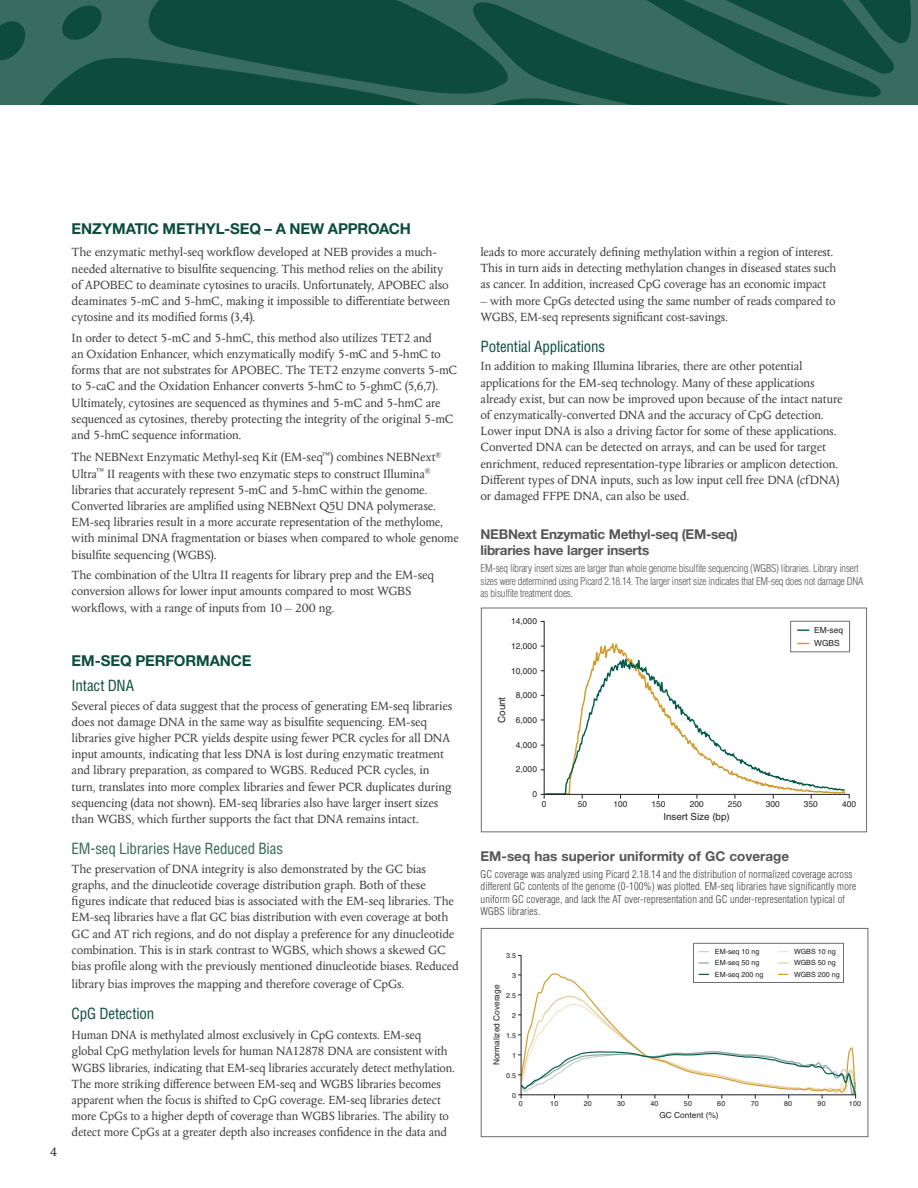
<style>
.page{position:relative;width:918px;height:1188px;background:#fff}
.page>*{position:absolute;margin:0;border:0;box-sizing:border-box;transform-origin:0 0}
.t1{font:700 15px "Helvetica Neue LT";letter-spacing:-.01em;color:#0d4c3c}
.t2{font:condensed 15px "Helvetica LT Std";letter-spacing:-.01em;color:#0d4c3c}
.t3{font:condensed 15px "Helvetica LT Std";letter-spacing:-.01em;color:#346757}
.t4{font:13.5px/16.2px "Columbus MT Std";letter-spacing:-.015em;color:#3f3f3f}
.t5{font:700 13.5px/16.2px "Helvetica Neue LT";letter-spacing:-.02em;color:#565657}
.t6{font:700 13.5px "Helvetica Neue LT";color:#565657}
.t7{font:13.5px "Columbus MT Std";color:#282828}
.t8{font:300 condensed 10.5px/12.6px "Helvetica LT Std";letter-spacing:.01em;color:#3f3f3f}
.t9{font:300 condensed 10.5px/12.6px "Helvetica LT Std";letter-spacing:-.02em;color:#565657}
.t10{font:9.75px "Helvetica LT Std";color:#231f20}
.t11{font:8.4px/13px "Helvetica LT Std";color:#231f20}
.t12{font:8.4px "Helvetica";color:#231f20}
.t13{font:8.25px "Helvetica LT Std";color:#231f20}
.t14{font:7.2px "Helvetica LT Std";color:#231f20}
.t15{font:7.2px "Helvetica";letter-spacing:.025em;color:#231f20}
</style>
<div class="page">
<svg style="left:0;top:0;width:918px;height:105px;background:#1e584a"></svg>
<svg style="left:543px;top:621px;width:307px;height:174px"></svg>
<div style="left:481px;top:608px;width:386px;height:224px;border:1px solid #6a6c70"></div>
<div style="left:693px;top:943px;width:151px;height:40px;border:1px solid #6d6e71"></div>
<svg style="left:518px;top:974px;width:339px;height:125px"></svg>
<svg style="left:520px;top:955px;width:336px;height:140px"></svg>
<div style="left:481px;top:928px;width:387px;height:209px;border:1px solid #6a6c70"></div>
<p class="t1" style="left:72px;top:219px;width:341px">ENZYMATIC METHYL-SEQ – A NEW APPROACH</p>
<p class="t4" style="left:72px;top:244px;width:380px">The enzymatic methyl-seq workflow developed at NEB provides a much&shy;needed alternative to bisulfite sequencing. This method relies on the ability of APOBEC to deaminate cytosines to uracils. Unfortunately, APOBEC also deaminates 5-mC and 5-hmC, making it impossible to differentiate between cytosine and its modified forms (3,4).</p>
<p class="t4" style="left:72px;top:330px;width:387px">In order to detect 5-mC and 5-hmC, this method also utilizes TET2 and<br>an Oxidation Enhancer, which enzymatically modify 5-mC and 5-hmC to forms that are not substrates for APOBEC. The TET2 enzyme converts 5-mC to 5-caC and the Oxidation Enhancer converts 5-hmC to 5-ghmC (5,6,7).<br>Ultimately, cytosines are sequenced as thymines and 5-mC and 5-hmC are sequenced as cytosines, thereby protecting the integrity of the original 5-mC and 5-hmC sequence information.</p>
<p class="t4" style="left:72px;top:450px;width:389px">The NEBNext Enzymatic Methyl-seq Kit (EM-seq<sup>™</sup>) combines NEBNext<sup>® </sup>Ultra<sup>™</sup> II reagents with these two enzymatic steps to construct Illumina<sup>® </sup>libraries that accurately represent 5-mC and 5-hmC within the genome.<br>Converted libraries are amplified using NEBNext Q5U DNA polymerase.<br>EM-seq libraries result in a more accurate representation of the methylome, with minimal DNA fragmentation or biases when compared to whole genome bisulfite sequencing (WGBS).</p>
<p class="t4" style="left:72px;top:567px;width:364px">The combination of the Ultra II reagents for library prep and the EM-seq conversion allows for lower input amounts compared to most WGBS workflows, with a range of inputs from 10 – 200 ng.</p>
<p class="t7" style="left:50px;top:1145px;width:9px">4</p>
<p class="t1" style="left:72px;top:651px;width:181px">EM-SEQ PERFORMANCE</p>
<p class="t2" style="left:72px;top:676px;width:64px">Intact DNA</p>
<p class="t4" style="left:72px;top:698px;width:382px">Several pieces of data suggest that the process of generating EM-seq libraries does not damage DNA in the same way as bisulfite sequencing. EM-seq libraries give higher PCR yields despite using fewer PCR cycles for all DNA input amounts, indicating that less DNA is lost during enzymatic treatment and library preparation, as compared to WGBS. Reduced PCR cycles, in turn, translates into more complex libraries and fewer PCR duplicates during sequencing (data not shown). EM-seq libraries also have larger insert sizes than WGBS, which further supports the fact that DNA remains intact.</p>
<p class="t3" style="left:72px;top:839px;width:213px">EM-seq Libraries Have Reduced Bias</p>
<p class="t4" style="left:72px;top:861px;width:389px">The preservation of DNA integrity is also demonstrated by the GC bias graphs, and the dinucleotide coverage distribution graph. Both of these figures indicate that reduced bias is associated with the EM-seq libraries. The EM-seq libraries have a flat GC bias distribution with even coverage at both GC and AT rich regions, and do not display a preference for any dinucleotide combination. This is in stark contrast to WGBS, which shows a skewed GC bias profile along with the previously mentioned dinucleotide biases. Reduced</p>
<p class="t4" style="left:72px;top:976px;width:334px">library bias improves the mapping and therefore coverage of CpGs.</p>
<p class="t2" style="left:72px;top:1004px;width:84px">CpG Detection</p>
<p class="t4" style="left:72px;top:1027px;width:385px">Human DNA is methylated almost exclusively in CpG contexts. EM-seq global CpG methylation levels for human NA12878 DNA are consistent with WGBS libraries, indicating that EM-seq libraries accurately detect methylation.<br>The more striking difference between EM-seq and WGBS libraries becomes apparent when the focus is shifted to CpG coverage. EM-seq libraries detect more CpGs to a higher depth of coverage than WGBS libraries. The ability to detect more CpGs at a greater depth also increases confidence in the data and</p>
<p class="t4" style="left:481px;top:244px;width:357px">leads to more accurately defining methylation within a region of interest.<br>This in turn aids in detecting methylation changes in diseased states such as cancer. In addition, increased CpG coverage has an economic impact</p>
<p class="t4" style="left:481px;top:293px;width:356px">– with more CpGs detected using the same number of reads compared to<br>WGBS, EM-seq represents significant cost-savings.</p>
<p class="t2" style="left:481px;top:337px;width:126px">Potential Applications</p>
<p class="t4" style="left:481px;top:358px;width:363px">In addition to making Illumina libraries, there are other potential applications for the EM-seq technology. Many of these applications already exist, but can now be improved upon because of the intact nature of enzymatically-converted DNA and the accuracy of CpG detection.<br>Lower input DNA is also a driving factor for some of these applications.<br>Converted DNA can be detected on arrays, and can be used for target enrichment, reduced representation-type libraries or amplicon detection.<br>Different types of DNA inputs, such as low input cell free DNA (cfDNA) or damaged FFPE DNA, can also be used.</p>
<p class="t5" style="left:481px;top:526px;width:259px">NEBNext Enzymatic Methyl-seq (EM-seq) libraries have larger inserts</p>
<p class="t9" style="left:481px;top:562px;width:384px">EM-seq library insert sizes are larger than whole genome bisulfite sequencing (WGBS) libraries. Library insert sizes were determined using Picard 2.18.14. The larger insert size indicates that EM-seq does not damage DNA as bisulfite treatment does.</p>
<p class="t11" style="left:814px;top:623px;width:30px">EM-seq<br>WGBS</p>
<p class="t11" style="left:511px;top:615px;width:27px">14,000</p>
<p class="t11" style="left:511px;top:640px;width:27px">12,000</p>
<p class="t11" style="left:511px;top:664px;width:27px">10,000</p>
<p class="t10" style="left:496px;top:723px;width:28px;rotate:-90deg">Count</p>
<p class="t11" style="left:516px;top:689px;width:23px">8,000</p>
<p class="t11" style="left:516px;top:714px;width:23px">6,000</p>
<p class="t11" style="left:516px;top:738px;width:23px">4,000</p>
<p class="t11" style="left:516px;top:763px;width:23px">2,000</p>
<p class="t11" style="left:532px;top:787px;width:6px">0</p>
<p class="t12" style="left:542px;top:798px;width:6px">0</p>
<p class="t12" style="left:578px;top:798px;width:11px">50</p>
<p class="t12" style="left:613px;top:798px;width:16px">100</p>
<p class="t12" style="left:652px;top:798px;width:16px">150</p>
<p class="t12" style="left:690px;top:798px;width:16px">200</p>
<p class="t12" style="left:728px;top:798px;width:16px">250</p>
<p class="t12" style="left:766px;top:798px;width:16px">300</p>
<p class="t12" style="left:804px;top:798px;width:16px">350</p>
<p class="t12" style="left:842px;top:798px;width:16px">400</p>
<p class="t10" style="left:663px;top:811px;width:68px">Insert Size (bp)</p>
<p class="t6" style="left:481px;top:848px;width:310px">EM-seq has superior uniformity of GC coverage</p>
<p class="t8" style="left:481px;top:867px;width:377px">GC coverage was analyzed using Picard 2.18.14 and the distribution of normalized coverage across different GC contents of the genome (0-100%) was plotted. EM-seq libraries have significantly more uniform GC coverage, and lack the AT over-representation and GC under-representation typical of WGBS libraries.</p>
<p class="t14" style="left:506px;top:952px;width:11px">3.5</p>
<p class="t14" style="left:512px;top:972px;width:5px">3</p>
<p class="t13" style="left:492px;top:1065px;width:82px;rotate:-90deg">Normalized Coverage</p>
<p class="t14" style="left:506px;top:992px;width:11px">2.5</p>
<p class="t14" style="left:512px;top:1012px;width:5px">2</p>
<p class="t14" style="left:506px;top:1032px;width:11px">1.5</p>
<p class="t14" style="left:512px;top:1052px;width:5px">1</p>
<p class="t14" style="left:506px;top:1072px;width:11px">0.5</p>
<p class="t14" style="left:512px;top:1092px;width:5px">0</p>
<p class="t14" style="left:715px;top:947px;width:46px">EM-seq 10 ng</p>
<p class="t14" style="left:794px;top:947px;width:43px">WGBS 10 ng</p>
<p class="t14" style="left:715px;top:958px;width:46px">EM-seq 50 ng</p>
<p class="t14" style="left:794px;top:958px;width:43px">WGBS 50 ng</p>
<p class="t14" style="left:715px;top:970px;width:50px">EM-seq 200 ng</p>
<p class="t14" style="left:794px;top:970px;width:47px">WGBS 200 ng</p>
<p class="t15" style="left:519px;top:1098px;width:5px">0</p>
<p class="t15" style="left:550px;top:1098px;width:10px">10</p>
<p class="t15" style="left:584px;top:1098px;width:10px">20</p>
<p class="t15" style="left:617px;top:1098px;width:10px">30</p>
<p class="t15" style="left:651px;top:1098px;width:10px">40</p>
<p class="t15" style="left:684px;top:1098px;width:10px">50</p>
<p class="t15" style="left:717px;top:1098px;width:10px">60</p>
<p class="t15" style="left:751px;top:1098px;width:10px">70</p>
<p class="t15" style="left:784px;top:1098px;width:10px">80</p>
<p class="t15" style="left:818px;top:1098px;width:10px">90</p>
<p class="t15" style="left:849px;top:1098px;width:14px">100</p>
<p class="t13" style="left:659px;top:1111px;width:61px">GC Content (%)</p>
</div>
